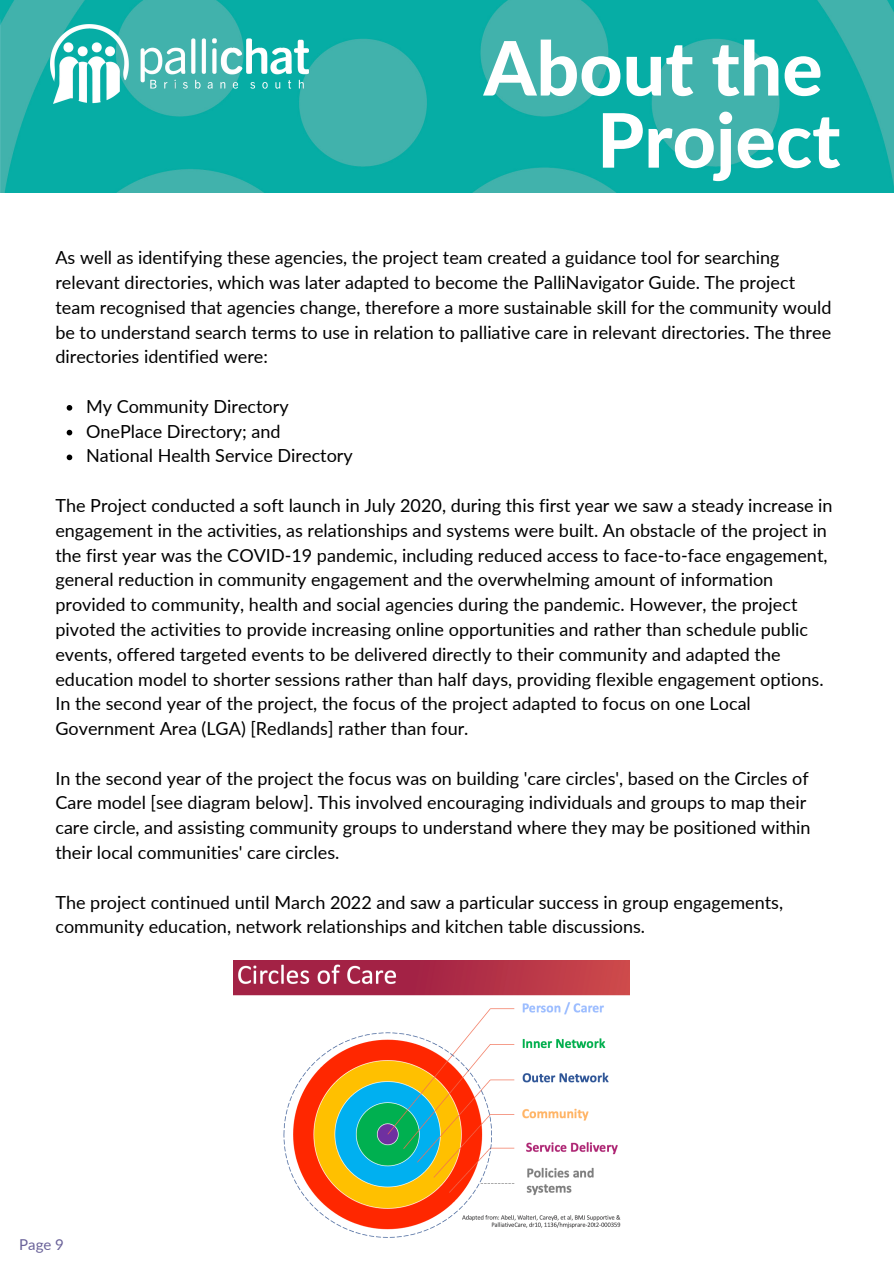
<style>
.page{position:relative;width:894px;height:1264px;background:#fff}
.page>*{position:absolute;margin:0;border:0;box-sizing:border-box;transform-origin:0 0}
.t1{font:800 75px/72px "Lato";color:#fff;text-align:right}
.t2{font:18px/24.8px "Lato";color:#000}
.t3{font:15px "Lato";color:#6a6299}
</style>
<div class="page">
<svg style="left:67px;top:405px;width:5px;height:5px"></svg>
<svg style="left:67px;top:430px;width:5px;height:5px"></svg>
<svg style="left:67px;top:454px;width:5px;height:6px"></svg>
<img style="left:0;top:0;width:893px;height:192px">
<img style="left:51px;top:25px;width:257px;height:79px">
<img style="left:233px;top:960px;width:396px;height:278px">
<h1 class="t1" style="left:483px;top:30px;width:358px">About the<br>Project</h1>
<p class="t2" style="left:55px;top:245px;width:777px">As well as identifying these agencies, the project team created a guidance tool for searching relevant directories, which was later adapted to become the PalliNavigator Guide. The project team recognised that agencies change, therefore a more sustainable skill for the community would be to understand search terms to use in relation to palliative care in relevant directories. The three directories identified were:</p>
<p class="t2" style="left:86px;top:393px;width:268px">My Community Directory<br>OnePlace Directory; and<br>National Health Service Directory</p>
<p class="t2" style="left:55px;top:492px;width:778px">The Project conducted a soft launch in July 2020, during this first year we saw a steady increase in engagement in the activities, as relationships and systems were built. An obstacle of the project in the first year was the COVID-19 pandemic, including reduced access to face-to-face engagement, general reduction in community engagement and the overwhelming amount of information provided to community, health and social agencies during the pandemic. However, the project pivoted the activities to provide increasing online opportunities and rather than schedule public events, offered targeted events to be delivered directly to their community and adapted the education model to shorter sessions rather than half days, providing flexible engagement options.<br>In the second year of the project, the focus of the project adapted to focus on one Local Government Area (LGA) [Redlands] rather than four.</p>
<p class="t2" style="left:55px;top:765px;width:756px">In the second year of the project the focus was on building 'care circles', based on the Circles of Care model [see diagram below]. This involved encouraging individuals and groups to map their care circle, and assisting community groups to understand where they may be positioned within their local communities' care circles.</p>
<p class="t2" style="left:55px;top:889px;width:729px">The project continued until March 2022 and saw a particular success in group engagements, community education, network relationships and kitchen table discussions.</p>
<p class="t3" style="left:19px;top:1234px;width:46px">Page 9</p>
</div>
